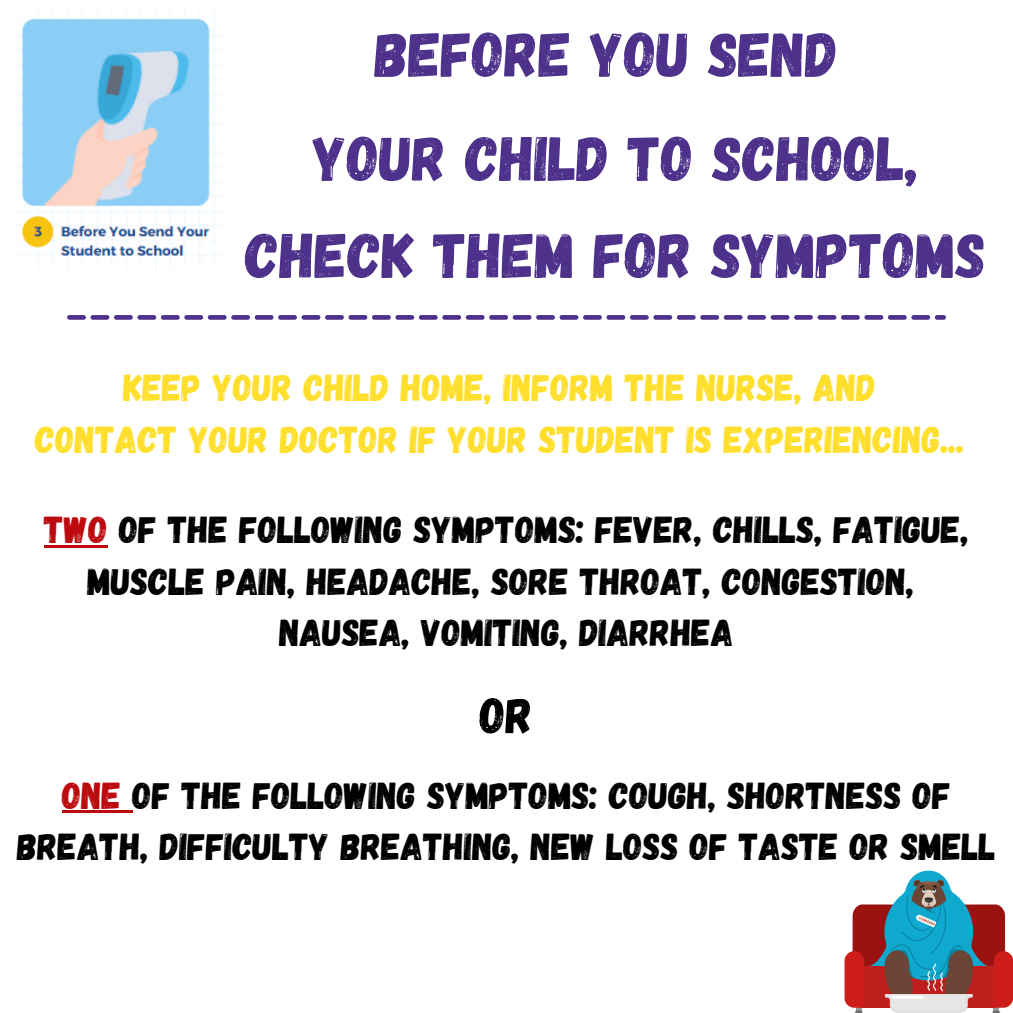
<style>
.page{position:relative;width:1013px;height:1013px;background:#fff}
.page>*{position:absolute;margin:0;border:0;box-sizing:border-box;transform-origin:0 0}
.t1{font:63.38px "Gagalin";color:#4d318b}
.t2{font:62.75px "Gagalin";color:#4d318b}
.t3{font:50px "Gagalin";color:#000}
.t4{font:37.5px/51.5px "Gagalin";color:#000;text-align:center}
.t5{font:37.5px "Gagalin";color:#ffdf2b}
.s1{color:#bc0a0f}
</style>
<div class="page">
<img style="left:14px;top:10px;width:207px;height:257px">
<hr style="left:44px;top:545px;width:64px;height:3px;background:#bc0a0f">
<hr style="left:62px;top:810px;width:71px;height:3px;background:#bc0a0f">
<svg style="left:844px;top:870px;width:168px;height:142px"></svg>
<svg style="left:67px;top:315px;width:879px;height:5px"></svg>
<p class="t2" style="left:375px;top:14px;width:464px">BEFORE YOU SEND</p>
<p class="t2" style="left:313px;top:118px;width:607px">YOUR CHILD TO SCHOOL,</p>
<p class="t1" style="left:245px;top:214px;width:742px">CHECK THEM FOR SYMPTOMS</p>
<p class="t5" style="left:124px;top:363px;width:754px">KEEP YOUR CHILD HOME, INFORM THE NURSE, AND</p>
<p class="t5" style="left:35px;top:415px;width:930px">CONTACT YOUR DOCTOR IF YOUR STUDENT IS EXPERIENCING...</p>
<p class="t4" style="left:44px;top:502px;width:925px"><span class="s1">TWO</span> OF THE FOLLOWING SYMPTOMS: FEVER, CHILLS, FATIGUE,<br>MUSCLE PAIN, HEADACHE, SORE THROAT, CONGESTION,</p>
<p class="t4" style="left:279px;top:605px;width:455px">NAUSEA, VOMITING, DIARRHEA</p>
<p class="t3" style="left:480px;top:683px;width:55px">OR</p>
<p class="t4" style="left:17px;top:767px;width:979px"><span class="s1">ONE</span> OF THE FOLLOWING SYMPTOMS: COUGH, SHORTNESS OF<br>BREATH, DIFFICULTY BREATHING, NEW LOSS OF TASTE OR SMELL</p>
</div>
